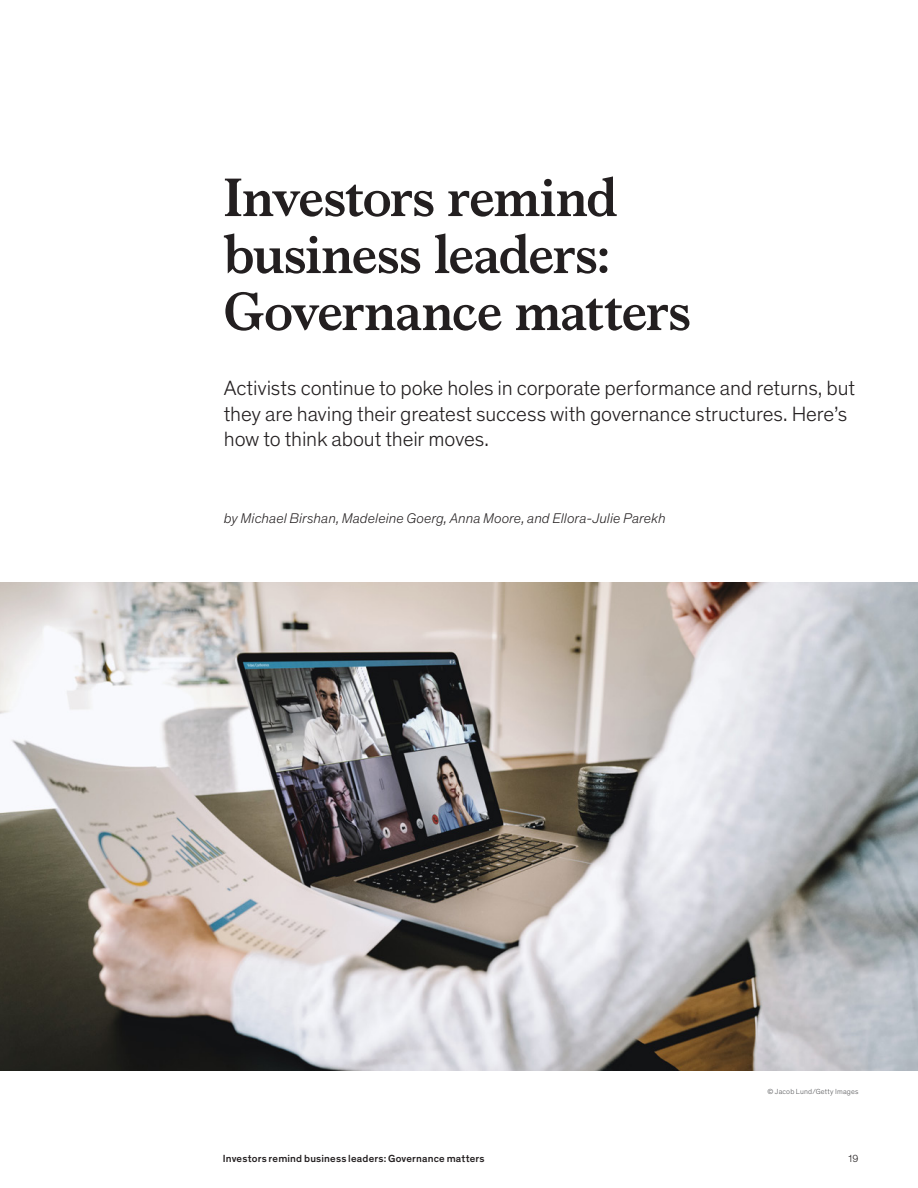
<style>
.page{position:relative;width:918px;height:1188px;background:#fff}
.page>*{position:absolute;margin:0;border:0;box-sizing:border-box;transform-origin:0 0}
.Title_of_article-bla{font:700 54px/57px "Bower";letter-spacing:-.015em;color:#231f20}
.Standfirst-Dek_McKin{font:300 21px/25.5px "Mc Kinsey Sans";letter-spacing:-.005em;color:#231f20}
.Author_byline{font:italic 300 14.25px "Mc Kinsey Sans";letter-spacing:.005em;color:#231f20}
.Header_footer___Blac{font:500 10.5px "Mc Kinsey Sans";letter-spacing:.015em;color:#231f20}
.t1{font:300 10.5px "Mc Kinsey Sans";color:#231f20}
.Art_Photo_credit{font:300 7.5px "Mc Kinsey Sans";letter-spacing:.025em;color:#57585a}
</style>
<div class="page">
<img style="left:0;top:582px;width:918px;height:488px">
<p class="Title_of_article-bla" style="left:224px;top:165px;width:468px">Investors remind business leaders:<br>Governance matters</p>
<p class="Standfirst-Dek_McKin" style="left:224px;top:374px;width:633px">Activists continue to poke holes in corporate performance and returns, but they are having their greatest success with governance structures. Here’s how to think about their moves.</p>
<p class="Author_byline" style="left:224px;top:508px;width:443px">by Michael Birshan, Madeleine Goerg, Anna Moore, and Ellora-Julie Parekh</p>
<p class="Art_Photo_credit" style="left:768px;top:1087px;width:92px">© Jacob Lund/Getty Images</p>
<p class="Header_footer___Blac" style="left:223px;top:1151px;width:263px">Investors remind business leaders: Governance matters</p>
<p class="t1" style="left:849px;top:1151px;width:11px">19</p>
</div>
